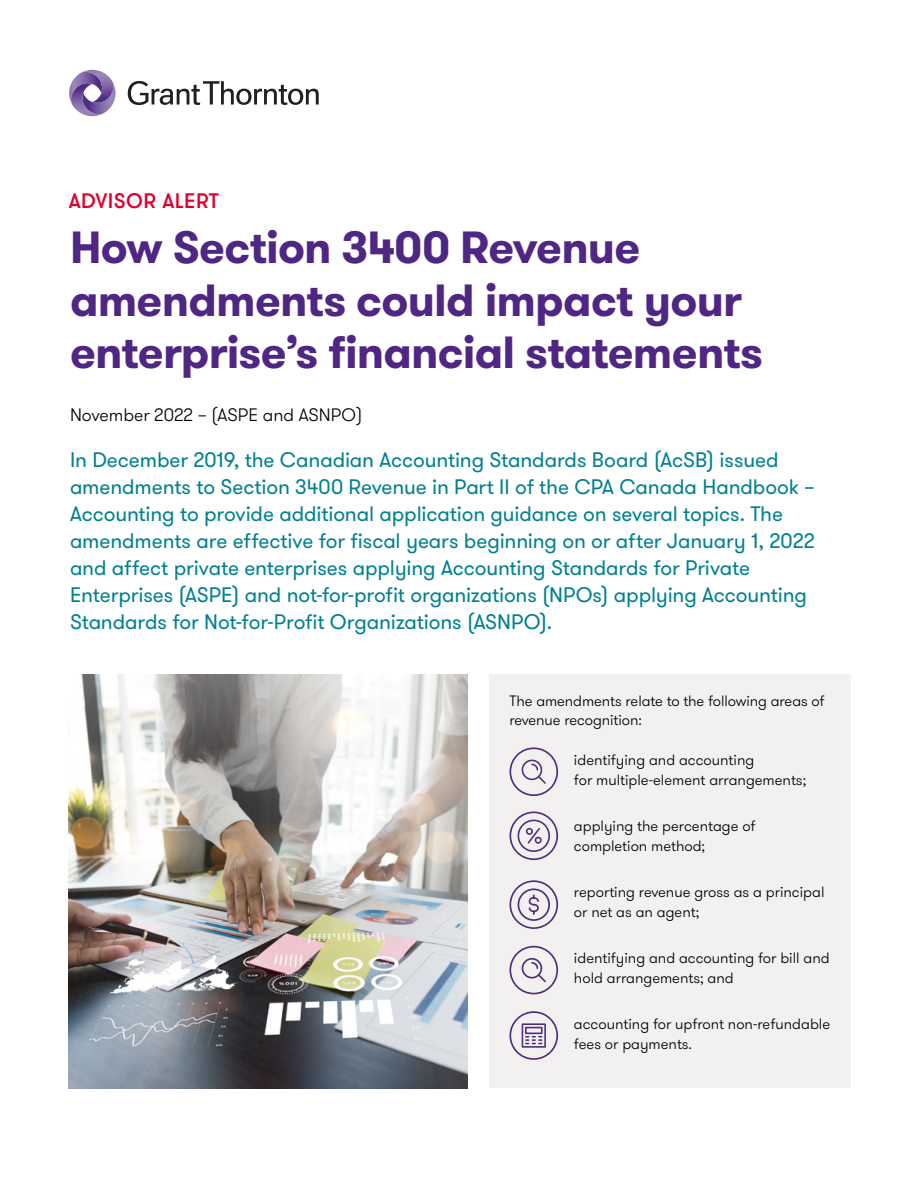
<style>
.page{position:relative;width:918px;height:1188px;background:#fff}
.page>*{position:absolute;margin:0;border:0;box-sizing:border-box;transform-origin:0 0}
.Headline_two_Bold_30{font:700 45px/52.5px "GT Walsheim Pro";letter-spacing:-.015em;color:#4f2683}
.Opening_paragraph_te{font:21px/27px "GT Walsheim Pro";letter-spacing:-.005em;color:#00818f}
.Advisor_alert{font:500 21px "GT Walsheim Pro";letter-spacing:.02em;color:#de002e}
.Date{font:300 18px "GT Walsheim Pro";color:#000}
.Body_bullet_level_wi{font:300 15px/19.5px "GT Walsheim Pro";color:#000}
.Body_text_10_13{font:300 15px/19.5px "GT Walsheim Pro";letter-spacing:-.005em;color:#000}
</style>
<div class="page">
<svg style="left:128px;top:81px;width:191px;height:24px"></svg>
<svg style="left:69px;top:69px;width:47px;height:48px"></svg>
<img style="left:69px;top:674px;width:399px;height:414px">
<div style="left:489px;top:674px;width:361px;height:414px;background:#f3f1ef"></div>
<svg style="left:509px;top:747px;width:49px;height:49px"></svg>
<svg style="left:509px;top:811px;width:49px;height:49px"></svg>
<div style="left:518px;top:820px;width:32px;height:32px;border:2px solid #4f2d7f;border-radius:50%"></div>
<svg style="left:509px;top:880px;width:49px;height:49px"></svg>
<svg style="left:509px;top:946px;width:49px;height:48px"></svg>
<svg style="left:509px;top:1011px;width:49px;height:49px"></svg>
<h1 class="Advisor_alert" style="left:69px;top:187px;width:152px">ADVISOR ALERT</h1>
<h2 class="Headline_two_Bold_30" style="left:70px;top:222px;width:695px">How Section 3400 Revenue amendments could impact your enterprise’s financial statements</h2>
<p class="Date" style="left:70px;top:403px;width:294px">November 2022 – (ASPE and ASNPO)</p>
<p class="Opening_paragraph_te" style="left:70px;top:447px;width:746px">In December 2019, the Canadian Accounting Standards Board (AcSB) issued amendments to Section 3400 Revenue in Part II of the CPA Canada Handbook – Accounting to provide additional application guidance on several topics. The amendments are effective for fiscal years beginning on or after January 1, 2022 and affect private enterprises applying Accounting Standards for Private Enterprises (ASPE) and not-for-profit organizations (NPOs) applying Accounting Standards for Not-for-Profit Organizations (ASNPO).</p>
<p class="Body_text_10_13" style="left:509px;top:691px;width:317px">The amendments relate to the following areas of revenue recognition:</p>
<p class="Body_bullet_level_wi" style="left:574px;top:750px;width:234px">identifying and accounting<br>for multiple-element arrangements;</p>
<p class="Body_bullet_level_wi" style="left:574px;top:816px;width:183px">applying the percentage of completion method;</p>
<p class="Body_bullet_level_wi" style="left:574px;top:882px;width:252px">reporting revenue gross as a principal or net as an agent;</p>
<p class="Body_bullet_level_wi" style="left:574px;top:948px;width:257px">identifying and accounting for bill and hold arrangements; and</p>
<p class="Body_bullet_level_wi" style="left:574px;top:1014px;width:258px">accounting for upfront non-refundable fees or payments.</p>
</div>
